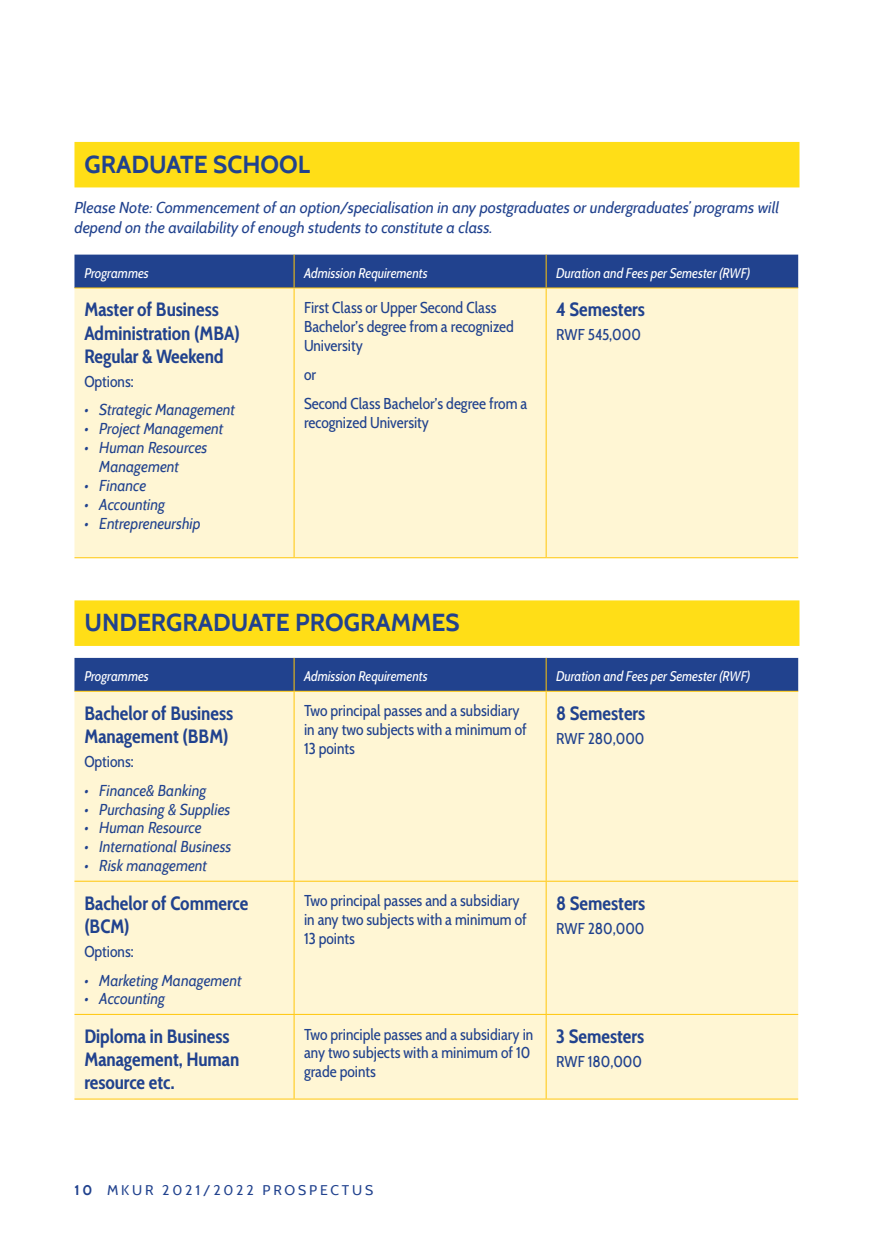
<style>
.page{position:relative;width:874px;height:1241px;background:#fff}
.page>*{position:absolute;margin:0;border:0;box-sizing:border-box;transform-origin:0 0}
.t1{font:700 24.5px "Cabin";color:#21428e}
.t2{font:700 19.25px/23.1px "Cabin Condensed";color:#21428e}
.t3{font:15.75px/18.9px "Cabin Condensed";color:#21428e}
.t4{font:italic 15.75px/18.9px "Cabin";color:#21428e;scale:.95 1}
.t5{font:italic 15.75px/20.1px "Cabin";color:#21428e}
.t6{font:italic 14px "Cabin Condensed";color:#fff}
.t7{font:14px "Cabin";letter-spacing:.2em;color:#21428e}
.s1{font-weight:700}
</style>
<div class="page">
<div style="left:74px;top:142px;width:725px;height:45px;background:#ffde17"></div>
<div style="left:74px;top:600px;width:725px;height:46px;background:#ffde17"></div>
<div style="left:74px;top:254px;width:723px;height:33px;background:#21428e"></div>
<div style="left:74px;top:288px;width:723px;height:269px;background:#fff6d4"></div>
<hr style="left:74px;top:287px;width:220px;height:1px;background:#ffc60a">
<hr style="left:294px;top:287px;width:252px;height:1px;background:#ffc60a">
<hr style="left:546px;top:287px;width:251px;height:1px;background:#ffc60a">
<hr style="left:293px;top:254px;width:1px;height:33px;background:#ffc60a">
<hr style="left:545px;top:254px;width:1px;height:33px;background:#ffc60a">
<hr style="left:293px;top:288px;width:1px;height:269px;background:#ffc60a">
<hr style="left:545px;top:288px;width:1px;height:269px;background:#ffc60a">
<hr style="left:74px;top:557px;width:220px;height:1px;background:#ffc60a">
<hr style="left:294px;top:557px;width:252px;height:1px;background:#ffc60a">
<hr style="left:546px;top:557px;width:251px;height:1px;background:#ffc60a">
<div style="left:74px;top:657px;width:723px;height:33px;background:#21428e"></div>
<div style="left:74px;top:691px;width:723px;height:407px;background:#fff6d4"></div>
<hr style="left:74px;top:690px;width:220px;height:1px;background:#ffc60a">
<hr style="left:294px;top:690px;width:252px;height:1px;background:#ffc60a">
<hr style="left:546px;top:690px;width:251px;height:1px;background:#ffc60a">
<hr style="left:293px;top:657px;width:1px;height:33px;background:#ffc60a">
<hr style="left:545px;top:657px;width:1px;height:33px;background:#ffc60a">
<hr style="left:293px;top:691px;width:1px;height:189px;background:#ffc60a">
<hr style="left:545px;top:691px;width:1px;height:189px;background:#ffc60a">
<hr style="left:74px;top:880px;width:220px;height:1px;background:#ffc60a">
<hr style="left:294px;top:880px;width:252px;height:1px;background:#ffc60a">
<hr style="left:293px;top:881px;width:1px;height:132px;background:#ffc60a">
<hr style="left:546px;top:880px;width:251px;height:1px;background:#ffc60a">
<hr style="left:545px;top:881px;width:1px;height:132px;background:#ffc60a">
<hr style="left:74px;top:1013px;width:220px;height:1px;background:#ffc60a">
<hr style="left:294px;top:1013px;width:252px;height:1px;background:#ffc60a">
<hr style="left:293px;top:1014px;width:1px;height:84px;background:#ffc60a">
<hr style="left:546px;top:1013px;width:251px;height:1px;background:#ffc60a">
<hr style="left:545px;top:1014px;width:1px;height:84px;background:#ffc60a">
<hr style="left:74px;top:1098px;width:220px;height:1px;background:#ffc60a">
<hr style="left:294px;top:1098px;width:252px;height:1px;background:#ffc60a">
<hr style="left:546px;top:1098px;width:251px;height:1px;background:#ffc60a">
<h1 class="t1" style="left:84px;top:149px;width:227px">GRADUATE SCHOOL</h1>
<p class="t5" style="left:74px;top:197px;width:705px">Please Note: Commencement of an option/specialisation in any postgraduates or undergraduates’ programs will depend on the availability of enough students to constitute a class.</p>
<p class="t6" style="left:84px;top:262px;width:66px">Programmes</p>
<p class="t6" style="left:304px;top:262px;width:125px">Admission Requirements</p>
<p class="t6" style="left:555px;top:262px;width:196px">Duration and Fees per Semester (RWF)</p>
<p class="t2" style="left:84px;top:297px;width:157px">Master of Business<br>Administration (MBA)<br>Regular &amp; Weekend</p>
<p class="t3" style="left:84px;top:370px;width:51px">Options:</p>
<p class="t4" style="left:84px;top:400px;width:160px">• Strategic Management</p>
<p class="t4" style="left:84px;top:419px;width:148px">• Project Management</p>
<p class="t4" style="left:99px;top:438px;width:115px;text-indent:-15px">• Human Resources<br>Management</p>
<p class="t4" style="left:84px;top:476px;width:67px">• Finance</p>
<p class="t4" style="left:84px;top:495px;width:86px">• Accounting</p>
<p class="t4" style="left:84px;top:513px;width:124px">• Entrepreneurship</p>
<p class="t3" style="left:304px;top:297px;width:211px">First Class or Upper Second Class<br>Bachelor’s degree from a recognized<br>University</p>
<p class="t3" style="left:304px;top:359px;width:225px;line-height:28.9px">or<br>Second Class Bachelor’s degree from a</p>
<p class="t3" style="left:304px;top:411px;width:126px">recognized University</p>
<p class="t2" style="left:556px;top:297px;width:90px">4 Semesters</p>
<p class="t3" style="left:556px;top:324px;width:86px">RWF 545,000</p>
<h1 class="t1" style="left:84px;top:607px;width:376px">UNDERGRADUATE PROGRAMMES</h1>
<p class="t6" style="left:84px;top:665px;width:66px">Programmes</p>
<p class="t6" style="left:304px;top:665px;width:125px">Admission Requirements</p>
<p class="t6" style="left:555px;top:665px;width:196px">Duration and Fees per Semester (RWF)</p>
<p class="t2" style="left:84px;top:700px;width:150px">Bachelor of Business<br>Management (BBM)</p>
<p class="t3" style="left:84px;top:750px;width:51px">Options:</p>
<p class="t4" style="left:84px;top:780px;width:130px">• Finance&amp; Banking</p>
<p class="t4" style="left:84px;top:799px;width:155px">• Purchasing &amp; Supplies</p>
<p class="t4" style="left:84px;top:818px;width:125px">• Human Resource</p>
<p class="t4" style="left:84px;top:837px;width:156px">• International Business</p>
<p class="t4" style="left:84px;top:856px;width:131px">• Risk management</p>
<p class="t3" style="left:304px;top:700px;width:224px">Two principal passes and a subsidiary in any two subjects with a minimum of<br>13 points</p>
<p class="t2" style="left:556px;top:700px;width:91px">8 Semesters</p>
<p class="t3" style="left:556px;top:727px;width:90px">RWF 280,000</p>
<p class="t2" style="left:84px;top:890px;width:165px">Bachelor of Commerce (BCM)</p>
<p class="t3" style="left:84px;top:940px;width:51px">Options:</p>
<p class="t4" style="left:84px;top:970px;width:167px">• Marketing Management</p>
<p class="t4" style="left:84px;top:989px;width:86px">• Accounting</p>
<p class="t3" style="left:304px;top:890px;width:224px">Two principal passes and a subsidiary in any two subjects with a minimum of<br>13 points</p>
<p class="t2" style="left:556px;top:890px;width:91px">8 Semesters</p>
<p class="t3" style="left:556px;top:917px;width:90px">RWF 280,000</p>
<p class="t2" style="left:84px;top:1023px;width:156px">Diploma in Business<br>Management, Human resource etc.</p>
<p class="t3" style="left:304px;top:1023px;width:230px">Two principle passes and a subsidiary in any two subjects with a minimum of 10 grade points</p>
<p class="t2" style="left:556px;top:1023px;width:89px">3 Semesters</p>
<p class="t3" style="left:556px;top:1050px;width:87px">RWF 180,000</p>
<p class="t7" style="left:74px;top:1181px;width:300px"><span class="s1">10</span> MKUR 2021/2022 PROSPECTUS</p>
</div>
